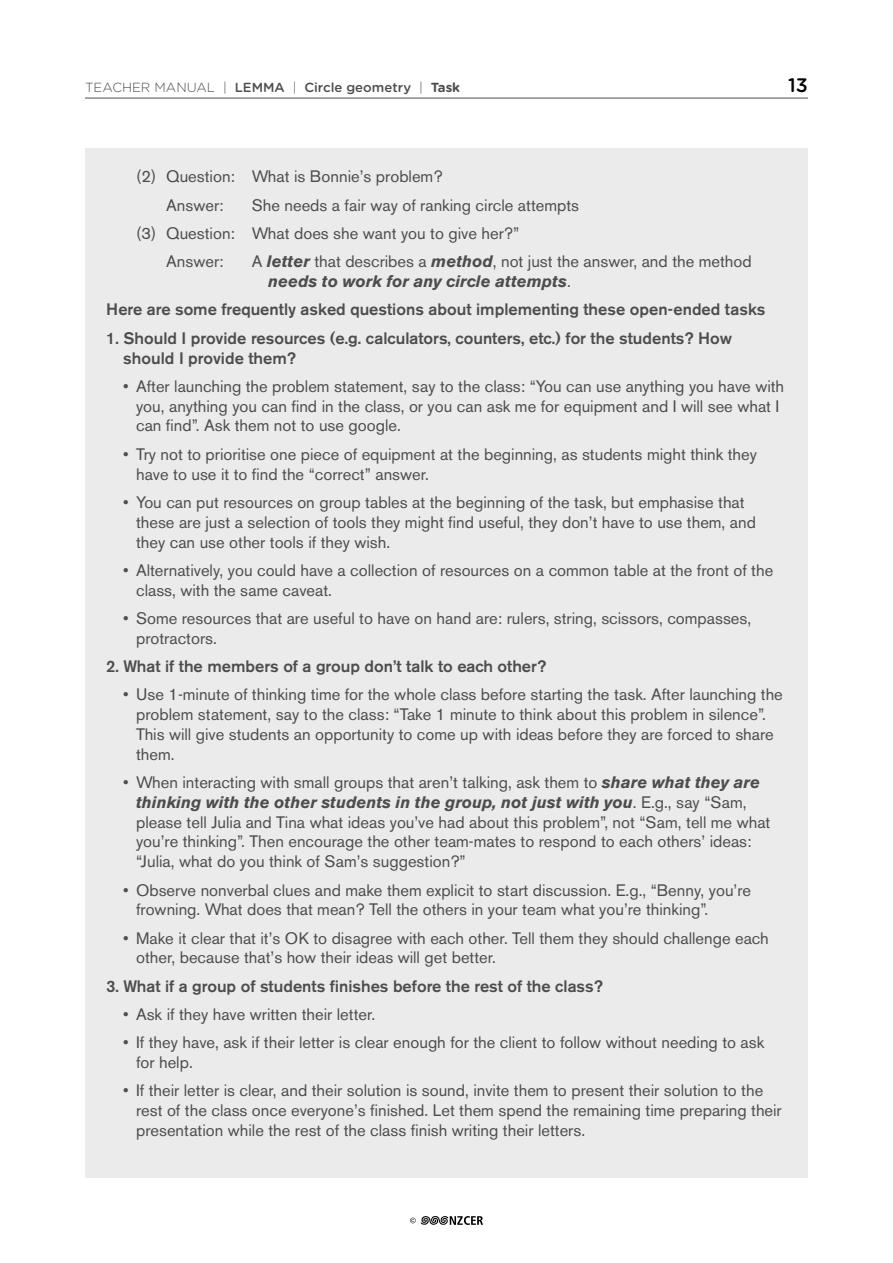
<style>
.page{position:relative;width:893px;height:1263px;background:#fff}
.page>*{position:absolute;margin:0;border:0;box-sizing:border-box;transform-origin:0 0}
.t1{font:500 19.5px "Gotham Rounded";color:#000}
.t2{font:16.5px/19.8px "Akzidenz Grotesk BE";color:#4d4d4f}
.t3{font:500 16.5px/19.8px "Akzidenz Grotesk BE";color:#4d4d4f}
.t4{font:500 13.2px "Gotham Rounded";color:#4d4d4f}
.s1{font-weight:300}
.s2{font-weight:700}
.s3{font-weight:700;font-style:italic}
</style>
<div class="page">
<svg style="left:410px;top:1216px;width:73px;height:9px"></svg>
<hr style="left:85px;top:98px;width:723px;height:1px;background:#4d4d4f">
<div style="left:85px;top:149px;width:723px;height:1029px;background:#ebebec"></div>
<p class="t4" style="left:85px;top:78px;width:376px"><span class="s1">TEACHER MANUAL |</span> LEMMA <span class="s1">|</span> Circle geometry <span class="s1">|</span> <span class="s2">Task</span></p>
<p class="t1" style="left:788px;top:71px;width:21px">13</p>
<p class="t2" style="left:166px;top:163px;width:278px;line-height:28.3px;text-indent:-30px">(2) Question: What is Bonnie’s problem?<br>Answer:</p>
<p class="t2" style="left:252px;top:195px;width:329px">She needs a fair way of ranking circle attempts</p>
<p class="t2" style="left:136px;top:223px;width:384px">(3) Question: What does she want you to give her?”</p>
<p class="t2" style="left:166px;top:252px;width:59px">Answer:</p>
<p class="t2" style="left:268px;top:252px;width:485px;text-indent:-16px">A <span class="s3">letter</span> that describes a <span class="s3">method</span>, not just the answer, and the method <span class="s3">needs to work for any circle attempts</span>.</p>
<p class="t3" style="left:106px;top:300px;width:661px">Here are some frequently asked questions about implementing these open-ended tasks</p>
<p class="t3" style="left:123px;top:328px;width:610px;text-indent:-17px">1. Should I provide resources (e.g. calculators, counters, etc.) for the students? How should I provide them?</p>
<p class="t2" style="left:136px;top:376px;width:650px;text-indent:-13px">• After launching the problem statement, say to the class: “You can use anything you have with you, anything you can find in the class, or you can ask me for equipment and I will see what I can find”. Ask them not to use google.</p>
<p class="t2" style="left:136px;top:444px;width:622px;text-indent:-13px">• Try not to prioritise one piece of equipment at the beginning, as students might think they have to use it to find the “correct” answer.</p>
<p class="t2" style="left:136px;top:492px;width:621px;text-indent:-13px">• You can put resources on group tables at the beginning of the task, but emphasise that these are just a selection of tools they might find useful, they don’t have to use them, and they can use other tools if they wish.</p>
<p class="t2" style="left:136px;top:560px;width:639px;text-indent:-13px">• Alternatively, you could have a collection of resources on a common table at the front of the class, with the same caveat.</p>
<p class="t2" style="left:136px;top:608px;width:617px;text-indent:-13px">• Some resources that are useful to have on hand are: rulers, string, scissors, compasses, protractors.</p>
<p class="t3" style="left:106px;top:656px;width:442px">2. What if the members of a group don’t talk to each other?</p>
<p class="t2" style="left:136px;top:685px;width:648px;text-indent:-13px">• Use 1-minute of thinking time for the whole class before starting the task. After launching the problem statement, say to the class: “Take 1 minute to think about this problem in silence”.<br>This will give students an opportunity to come up with ideas before they are forced to share them.</p>
<p class="t2" style="left:136px;top:772px;width:636px;text-indent:-13px">• When interacting with small groups that aren’t talking, ask them to <span class="s3">share what they are thinking with the other students in the group, not just with you</span>. E.g., say “Sam, please tell Julia and Tina what ideas you’ve had about this problem”, not “Sam, tell me what you’re thinking”. Then encourage the other team-mates to respond to each others’ ideas: “Julia, what do you think of Sam’s suggestion?”</p>
<p class="t2" style="left:136px;top:880px;width:617px;text-indent:-13px">• Observe nonverbal clues and make them explicit to start discussion. E.g., “Benny, you’re frowning. What does that mean? Tell the others in your team what you’re thinking”.</p>
<p class="t2" style="left:136px;top:928px;width:634px;text-indent:-13px">• Make it clear that it’s OK to disagree with each other. Tell them they should challenge each other, because that’s how their ideas will get better.</p>
<p class="t3" style="left:106px;top:976px;width:498px">3. What if a group of students finishes before the rest of the class?</p>
<p class="t2" style="left:123px;top:1004px;width:254px">• Ask if they have written their letter.</p>
<p class="t2" style="left:136px;top:1033px;width:630px;text-indent:-13px">• If they have, ask if their letter is clear enough for the client to follow without needing to ask for help.</p>
<p class="t2" style="left:136px;top:1081px;width:647px;text-indent:-13px">• If their letter is clear, and their solution is sound, invite them to present their solution to the rest of the class once everyone’s finished. Let them spend the remaining time preparing their presentation while the rest of the class finish writing their letters.</p>
</div>
